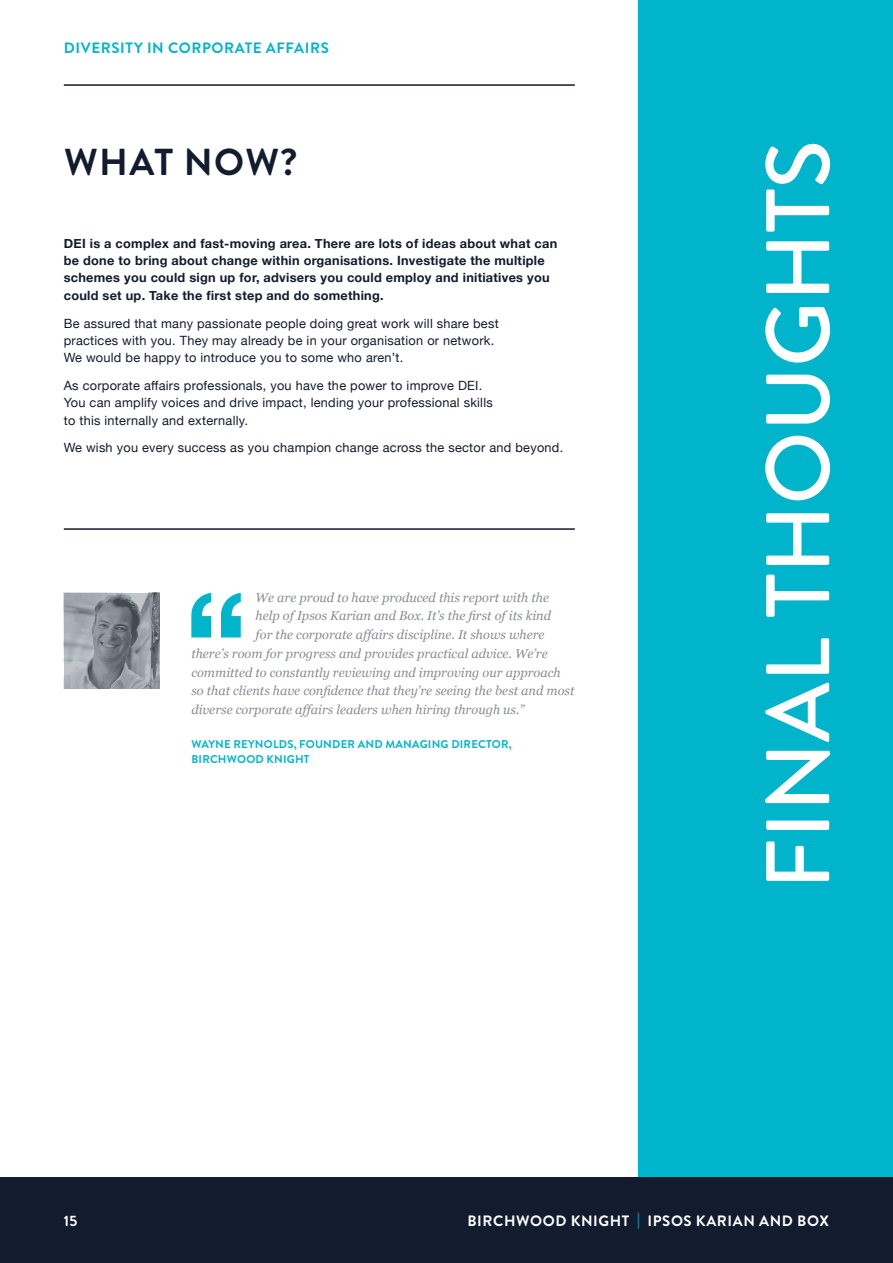
<style>
.page{position:relative;width:893px;height:1263px;background:#fff}
.page>*{position:absolute;margin:0;border:0;box-sizing:border-box;transform-origin:0 0}
.t1{font:500 90px "Brandon Grotesque";color:#fff}
.t2{font:700 37.5px "Brandon Grotesque";letter-spacing:.035em;color:#121c2e}
.t3{font:700 15px "Brandon Grotesque";letter-spacing:.04em;color:#fff}
.t4{font:700 15px "Brandon Grotesque";letter-spacing:.04em;color:#00b4cb}
.t5{font:12.75px/17.2px "Helvetica Neue";letter-spacing:.02em;color:#121c2e}
.t6{font:italic 12.75px "Georgia";color:#888e96}
.t7{font:700 12.75px/17.2px "Helvetica Neue";letter-spacing:.02em;color:#121c2e}
.t8{font:700 11.25px/15px "Brandon Grotesque";letter-spacing:.02em;color:#00b4cb}
.s1{color:#00b4cb}
</style>
<div class="page">
<div style="left:639px;top:0;width:254px;height:1178px;background:#00b4cb"></div>
<div style="left:0;top:1178px;width:893px;height:85px;background:#121c2e"></div>
<hr style="left:64px;top:84px;width:511px;height:2px;background:#121c2e">
<hr style="left:64px;top:528px;width:511px;height:2px;background:#121c2e">
<img style="left:64px;top:593px;width:95px;height:95px">
<svg style="left:191px;top:593px;width:50px;height:44px"></svg>
<p class="t4" style="left:64px;top:37px;width:266px">DIVERSITY IN CORPORATE AFFAIRS</p>
<h2 class="t2" style="left:64px;top:136px;width:235px">WHAT NOW?</h2>
<p class="t7" style="left:64px;top:235px;width:495px">DEI is a complex and fast-moving area. There are lots of ideas about what can be done to bring about change within organisations. Investigate the multiple schemes you could sign up for, advisers you could employ and initiatives you could set up. Take the first step and do something.</p>
<p class="t5" style="left:64px;top:315px;width:436px">Be assured that many passionate people doing great work will share best practices with you. They may already be in your organisation or network.<br>We would be happy to introduce you to some who aren’t.</p>
<p class="t5" style="left:64px;top:378px;width:431px">As corporate affairs professionals, you have the power to improve DEI.<br>You can amplify voices and drive impact, lending your professional skills to this internally and externally.</p>
<p class="t5" style="left:64px;top:440px;width:501px">We wish you every success as you champion change across the sector and beyond.</p>
<p class="t6" style="left:256px;top:588px;width:295px">We are proud to have produced this report with the</p>
<p class="t6" style="left:256px;top:607px;width:297px">help of Ipsos Karian and Box. It’s the first of its kind</p>
<p class="t6" style="left:256px;top:625px;width:290px">for the corporate affairs discipline. It shows where</p>
<p class="t6" style="left:191px;top:644px;width:358px">there’s room for progress and provides practical advice. We’re</p>
<p class="t6" style="left:191px;top:663px;width:371px">committed to constantly reviewing and improving our approach</p>
<p class="t6" style="left:191px;top:682px;width:385px">so that clients have confidence that they’re seeing the best and most</p>
<p class="t6" style="left:191px;top:700px;width:335px">diverse corporate affairs leaders when hiring through us.”</p>
<p class="t8" style="left:191px;top:737px;width:322px">WAYNE REYNOLDS, FOUNDER AND MANAGING DIRECTOR,<br>BIRCHWOOD KNIGHT</p>
<h1 class="t1" style="left:736px;top:889px;width:751px;rotate:-90deg">FINAL THOUGHTS</h1>
<p class="t3" style="left:64px;top:1210px;width:15px">15</p>
<p class="t3" style="left:467px;top:1210px;width:363px">BIRCHWOOD KNIGHT <span class="s1">|</span> IPSOS KARIAN AND BOX</p>
</div>
